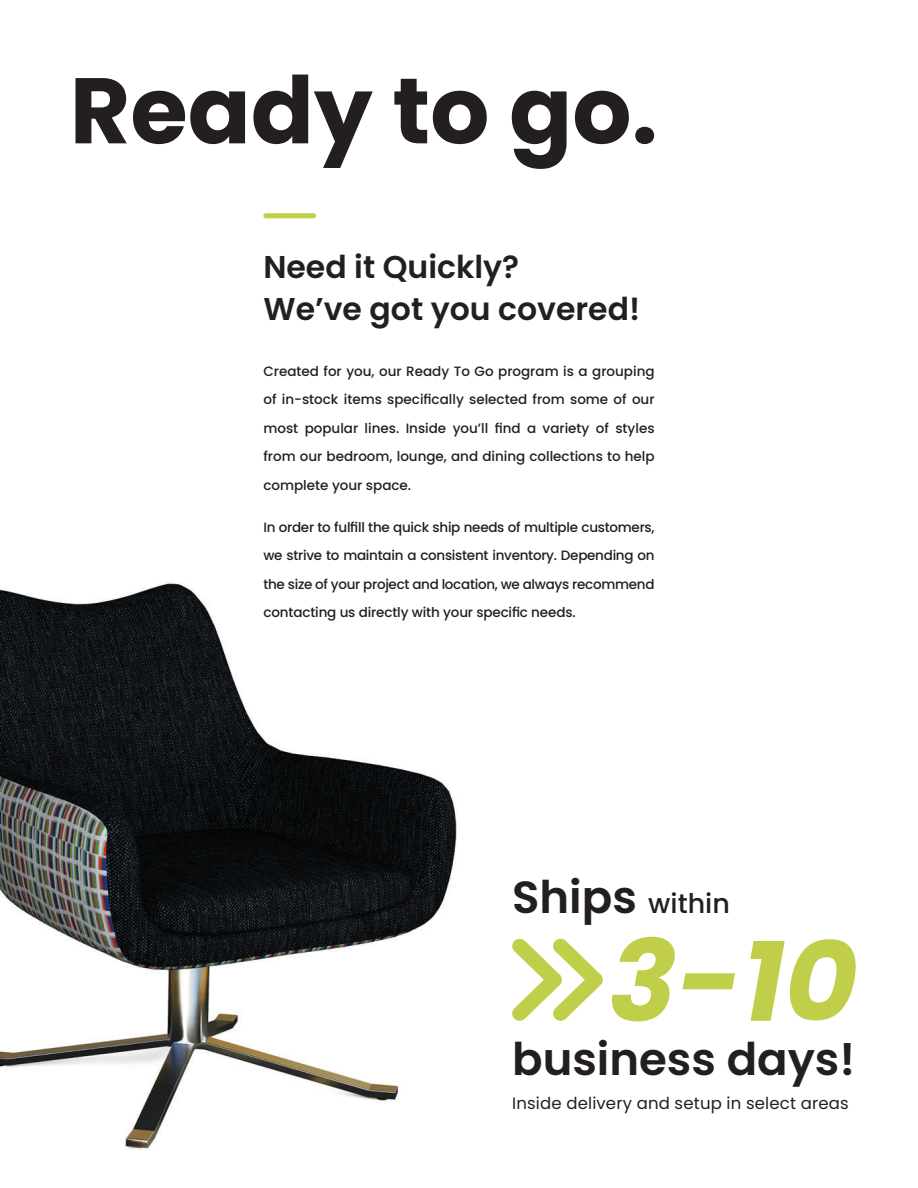
<style>
.page{position:relative;width:918px;height:1188px;background:#fff}
.page>*{position:absolute;margin:0;border:0;box-sizing:border-box;transform-origin:0 0}
.t1{font:italic 700 112.5px "Poppins";color:#c0ce4a}
.t2{font:700 93px "Poppins";color:#231f20}
.t3{font:600 45px "Poppins";color:#231f20}
.t4{font:600 31.5px/42px "Poppins";color:#231f20}
.t5{font:500 27px "Poppins";color:#231f20}
.t6{font:16.5px "Poppins";letter-spacing:.01em;color:#231f20}
.t7{font:500 13.5px/28.5px "Poppins";letter-spacing:-.005em;color:#231f20;text-align:justify}
.s1{font-weight:600;font-size:45px}
</style>
<div class="page">
<img style="left:0;top:583px;width:457px;height:566px">
<svg style="left:512px;top:938px;width:91px;height:83px"></svg>
<div style="left:263px;top:213px;width:53px;height:5px;background:#c0ce4a;border-radius:3px"></div>
<h2 class="t2" style="left:70px;top:57px;width:590px">Ready to go.</h2>
<h3 class="t4" style="left:263px;top:246px;width:378px">Need it Quickly?<br>We’ve got you covered!</h3>
<p class="t7" style="left:263px;top:357px;width:393px">Created for you, our Ready To Go program is a grouping of in-stock items specifically selected from some of our most popular lines. Inside you’ll find a variety of styles from our bedroom, lounge, and dining collections to help complete your space.</p>
<p class="t7" style="left:263px;top:513px;width:393px">In order to fulfill the quick ship needs of multiple customers, we strive to maintain a consistent inventory. Depending on the size of your project and location, we always recommend contacting us directly with your specific needs.</p>
<h3 class="t5" style="left:512px;top:888px;width:219px"><span class="s1">Ships</span> within</h3>
<h1 class="t1" style="left:609px;top:916px;width:250px">3-10</h1>
<h3 class="t3" style="left:512px;top:1033px;width:345px">business days!</h3>
<p class="t6" style="left:512px;top:1094px;width:338px">Inside delivery and setup in select areas</p>
</div>
